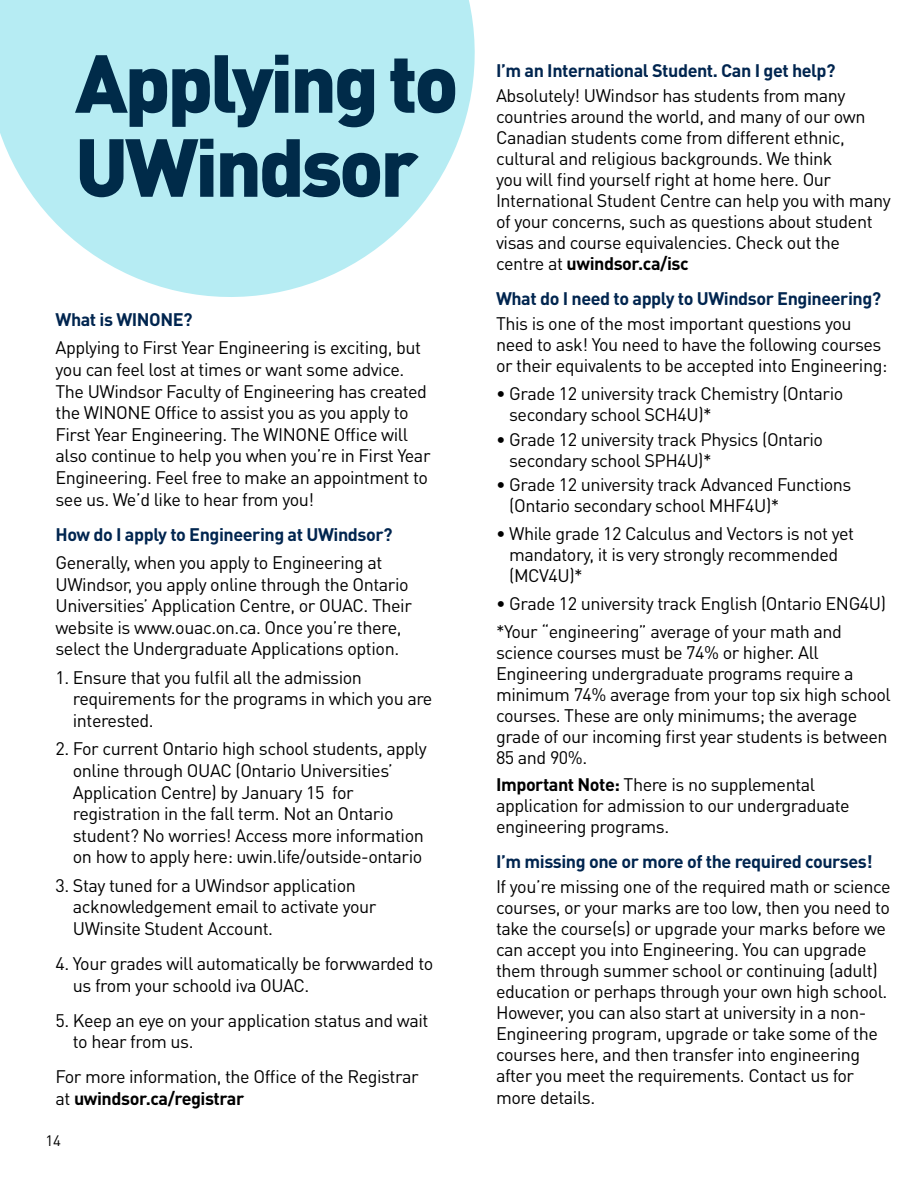
<style>
.page{position:relative;width:918px;height:1188px;background:#fff}
.page>*{position:absolute;margin:0;border:0;box-sizing:border-box;transform-origin:0 0}
.t1{font:900 80.85px/84px "DIN Pro";letter-spacing:-.04em;color:#002b49}
.t2{font:18px/21px "DIN Pro";letter-spacing:-.025em;color:#000}
.t3{font:700 18px "DIN Pro";letter-spacing:-.025em;color:#00254f}
.t4{font:15px "DIN Pro";color:#000}
.s1{font-weight:700}
</style>
<div class="page">
<svg style="left:0;top:0;width:475px;height:297px;fill:#b6ecf3"></svg>
<h1 class="t1" style="left:75px;top:38px;width:385px">Applying to<br>UWindsor</h1>
<p class="t3" style="left:56px;top:307px;width:139px">What is WINONE?</p>
<p class="t2" style="left:56px;top:336px;width:377px;line-height:21.6px">Applying to First Year Engineering is exciting, but you can feel lost at times or want some advice.<br>The UWindsor Faculty of Engineering has created the WINONE Office to assist you as you apply to First Year Engineering. The WINONE Office will also continue to help you when you’re in First Year Engineering. Feel free to make an appointment to see us. We’d like to hear from you!</p>
<p class="t3" style="left:56px;top:522px;width:339px">How do I apply to Engineering at UWindsor?</p>
<p class="t2" style="left:56px;top:551px;width:358px;line-height:21.6px">Generally, when you apply to Engineering at UWindsor, you apply online through the Ontario Universities’ Application Centre, or OUAC. Their website is www.ouac.on.ca. Once you’re there, select the Undergraduate Applications option.</p>
<p class="t2" style="left:73px;top:666px;width:361px;line-height:21.6px;text-indent:-17px">1. Ensure that you fulfil all the admission requirements for the programs in which you are interested.</p>
<p class="t2" style="left:73px;top:737px;width:355px;line-height:21.6px;text-indent:-17px">2. For current Ontario high school students, apply online through OUAC (Ontario Universities’ Application Centre) by January 15 for registration in the fall term. Not an Ontario student? No worries! Access more information on how to apply here: uwin.life/outside-ontario</p>
<p class="t2" style="left:73px;top:874px;width:305px;line-height:21.6px;text-indent:-17px">3. Stay tuned for a UWindsor application acknowledgement email to activate your<br>UWinsite Student Account.</p>
<p class="t2" style="left:73px;top:952px;width:362px;line-height:21.6px;text-indent:-17px">4. Your grades will automatically be forwwarded to us from your schoold iva OUAC.</p>
<p class="t2" style="left:73px;top:1009px;width:357px;line-height:21.6px;text-indent:-17px">5. Keep an eye on your application status and wait to hear from us.</p>
<p class="t2" style="left:56px;top:1065px;width:365px;line-height:21.6px">For more information, the Office of the Registrar at <span class="s1">uwindsor.ca/registrar</span></p>
<p class="t4" style="left:45px;top:1130px;width:17px">14</p>
<p class="t3" style="left:496px;top:58px;width:341px">I’m an International Student. Can I get help?</p>
<p class="t2" style="left:496px;top:84px;width:396px">Absolutely! UWindsor has students from many countries around the world, and many of our own Canadian students come from different ethnic, cultural and religious backgrounds. We think<br>you will find yourself right at home here. Our International Student Centre can help you with many of your concerns, such as questions about student visas and course equivalencies. Check out the centre at <span class="s1">uwindsor.ca/isc</span></p>
<p class="t3" style="left:496px;top:286px;width:387px">What do I need to apply to UWindsor Engineering?</p>
<p class="t2" style="left:496px;top:312px;width:393px">This is one of the most important questions you need to ask! You need to have the following courses or their equivalents to be accepted into Engineering:</p>
<p class="t2" style="left:509px;top:382px;width:336px;text-indent:-13px">• Grade 12 university track Chemistry (Ontario secondary school SCH4U)*</p>
<p class="t2" style="left:509px;top:428px;width:315px;text-indent:-13px">• Grade 12 university track Physics (Ontario secondary school SPH4U)*</p>
<p class="t2" style="left:509px;top:474px;width:344px;text-indent:-13px">• Grade 12 university track Advanced Functions (Ontario secondary school MHF4U)*</p>
<p class="t2" style="left:509px;top:522px;width:347px;text-indent:-13px">• While grade 12 Calculus and Vectors is not yet mandatory, it is very strongly recommended (MCV4U)*</p>
<p class="t2" style="left:496px;top:589px;width:392px;line-height:27.8px">• Grade 12 university track English (Ontario ENG4U) *Your “engineering” average of your math and</p>
<p class="t2" style="left:496px;top:641px;width:396px">science courses must be 74% or higher. All Engineering undergraduate programs require a minimum 74% average from your top six high school courses. These are only minimums; the average grade of our incoming first year students is between 85 and 90%.</p>
<p class="t2" style="left:496px;top:774px;width:355px"><span class="s1">Important Note:</span> There is no supplemental application for admission to our undergraduate engineering programs.</p>
<p class="t3" style="left:496px;top:849px;width:378px">I’m missing one or more of the required courses!</p>
<p class="t2" style="left:496px;top:875px;width:396px">If you’re missing one of the required math or science courses, or your marks are too low, then you need to take the course(s) or upgrade your marks before we can accept you into Engineering. You can upgrade them through summer school or continuing (adult) education or perhaps through your own high school.<br>However, you can also start at university in a non-Engineering program, upgrade or take some of the courses here, and then transfer into engineering after you meet the requirements. Contact us for more details.</p>
</div>
